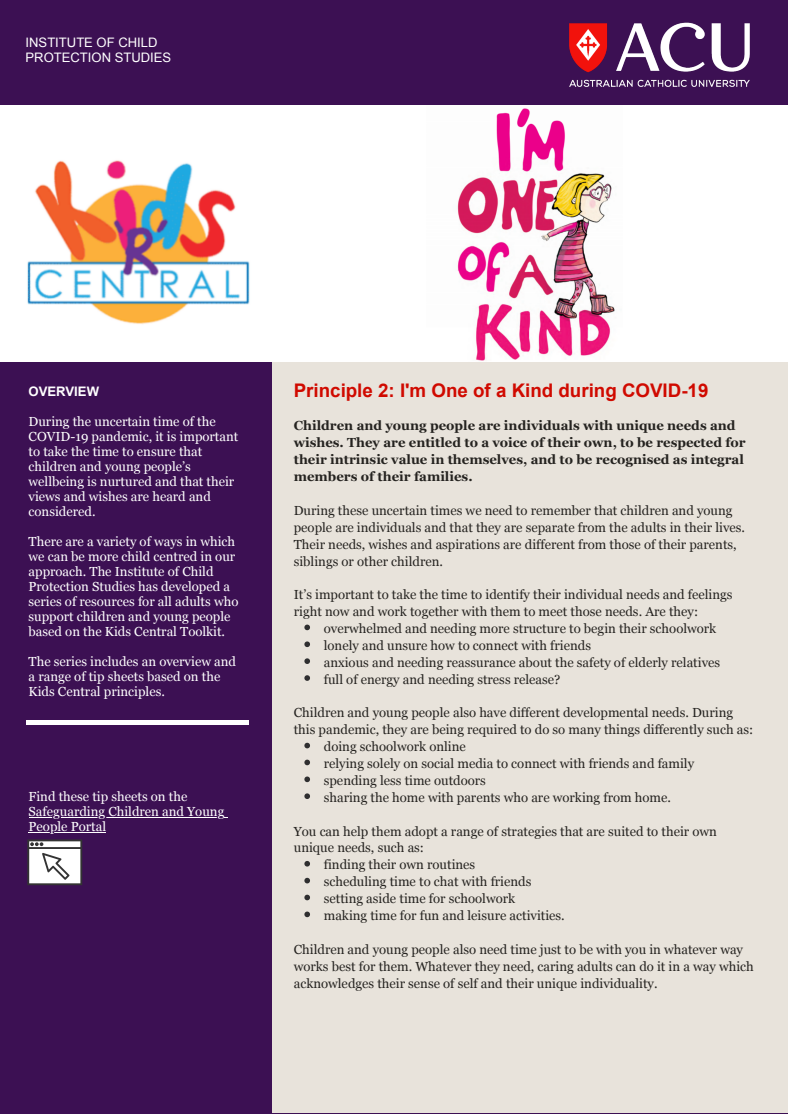
<style>
.page{position:relative;width:788px;height:1114px;background:#fff}
.page>*{position:absolute;margin:0;border:0;box-sizing:border-box;transform-origin:0 0}
.t1{font:700 18.75px "Arial";color:#d00a00}
.t2{font:13.12px/16.9px "Georgia";color:#252320}
.t3{font:13.12px/15px "Georgia";color:#fff}
.t4{font:700 13.12px/16.9px "Georgia";color:#252320}
.t5{font:700 13.12px "Arial";color:#fff}
.t6{font:13px/15.2px "Arial";color:#fff}
</style>
<div class="page">
<div style="left:0;top:0;width:788px;height:1113px;background:#3c1053"></div>
<div style="left:272px;top:359px;width:516px;height:753px;background:#e8e3db"></div>
<div style="left:1px;top:105px;width:787px;height:256px;background:#fff"></div>
<svg style="left:304px;top:624px;width:6px;height:6px"></svg>
<svg style="left:304px;top:641px;width:6px;height:6px"></svg>
<svg style="left:304px;top:658px;width:6px;height:6px"></svg>
<svg style="left:304px;top:675px;width:6px;height:6px"></svg>
<svg style="left:304px;top:742px;width:6px;height:6px"></svg>
<svg style="left:304px;top:759px;width:6px;height:6px"></svg>
<svg style="left:304px;top:776px;width:6px;height:6px"></svg>
<svg style="left:304px;top:793px;width:6px;height:6px"></svg>
<svg style="left:304px;top:861px;width:6px;height:5px"></svg>
<svg style="left:304px;top:878px;width:6px;height:5px"></svg>
<svg style="left:304px;top:894px;width:6px;height:6px"></svg>
<svg style="left:304px;top:911px;width:6px;height:6px"></svg>
<img style="left:569px;top:22px;width:181px;height:65px">
<img style="left:27px;top:160px;width:223px;height:164px">
<hr style="left:29px;top:817px;width:195px;height:1px;background:#fff">
<hr style="left:29px;top:832px;width:77px;height:1px;background:#fff">
<hr style="left:26px;top:720px;width:174px;height:4px;background:#fff">
<hr style="left:200px;top:720px;width:48px;height:4px;background:#fff">
<svg style="left:27px;top:839px;width:55px;height:46px;background:#c8c7c8"></svg>
<img style="left:457px;top:108px;width:158px;height:253px">
<p class="t6" style="left:26px;top:35px;width:147px">INSTITUTE OF CHILD<br>PROTECTION STUDIES</p>
<p class="t5" style="left:29px;top:384px;width:72px">OVERVIEW</p>
<p class="t3" style="left:29px;top:414px;width:211px">During the uncertain time of the<br>COVID-19 pandemic, it is important to take the time to ensure that children and young people’s wellbeing is nurtured and that their views and wishes are heard and considered.</p>
<p class="t3" style="left:29px;top:534px;width:211px">There are a variety of ways in which we can be more child centred in our approach. The Institute of Child Protection Studies has developed a series of resources for all adults who support children and young people based on the Kids Central Toolkit.</p>
<p class="t3" style="left:29px;top:654px;width:209px">The series includes an overview and a range of tip sheets based on the<br>Kids Central principles.</p>
<p class="t3" style="left:29px;top:789px;width:197px">Find these tip sheets on the<br>Safeguarding Children and Young<br>People Portal</p>
<h1 class="t1" style="left:294px;top:380px;width:416px">Principle 2: I'm One of a Kind during COVID-19</h1>
<p class="t4" style="left:294px;top:417px;width:453px">Children and young people are individuals with unique needs and wishes. They are entitled to a voice of their own, to be respected for their intrinsic value in themselves, and to be recognised as integral members of their families.</p>
<p class="t2" style="left:294px;top:502px;width:453px">During these uncertain times we need to remember that children and young people are individuals and that they are separate from the adults in their lives.<br>Their needs, wishes and aspirations are different from those of their parents, siblings or other children.</p>
<p class="t2" style="left:294px;top:586px;width:440px">It’s important to take the time to identify their individual needs and feelings right now and work together with them to meet those needs. Are they:</p>
<p class="t2" style="left:324px;top:620px;width:398px">overwhelmed and needing more structure to begin their schoolwork lonely and unsure how to connect with friends<br>anxious and needing reassurance about the safety of elderly relatives full of energy and needing stress release?</p>
<p class="t2" style="left:294px;top:704px;width:461px">Children and young people also have different developmental needs. During this pandemic, they are being required to do so many things differently such as:</p>
<p class="t2" style="left:324px;top:738px;width:372px">doing schoolwork online<br>relying solely on social media to connect with friends and family spending less time outdoors<br>sharing the home with parents who are working from home.</p>
<p class="t2" style="left:294px;top:822px;width:424px">You can help them adopt a range of strategies that are suited to their own unique needs, such as:</p>
<p class="t2" style="left:324px;top:856px;width:242px">finding their own routines<br>scheduling time to chat with friends setting aside time for schoolwork<br>making time for fun and leisure activities.</p>
<p class="t2" style="left:294px;top:940px;width:461px">Children and young people also need time just to be with you in whatever way works best for them. Whatever they need, caring adults can do it in a way which acknowledges their sense of self and their unique individuality.</p>
</div>
